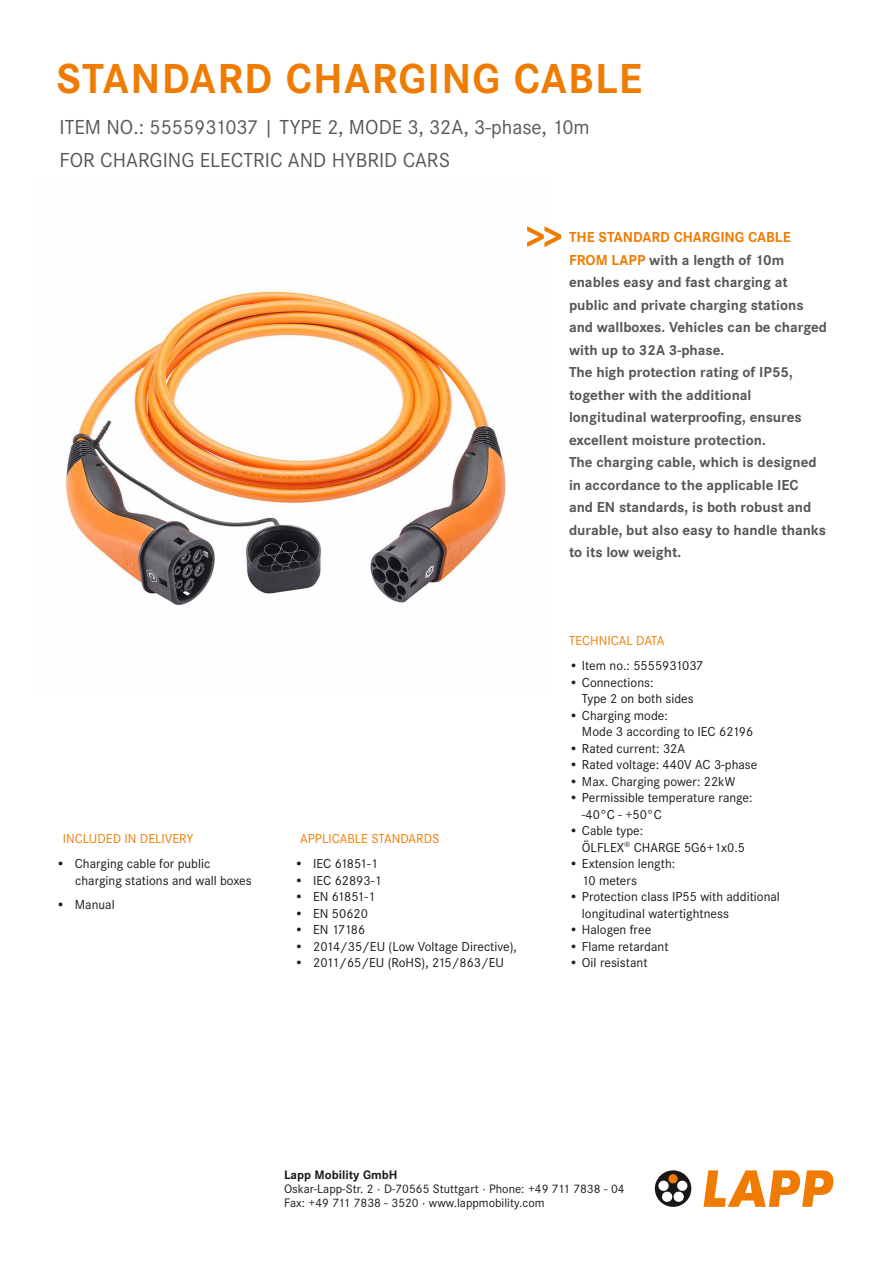
<style>
.page{position:relative;width:893px;height:1263px;background:#fff}
.page>*{position:absolute;margin:0;border:0;box-sizing:border-box;transform-origin:0 0}
.t1{font:700 43.5px "Corporate STOT";letter-spacing:.03em;color:#ef7c00}
.t2{font:21px/33px "Corporate STOT";color:#565655}
.t3{font:700 15px/22.5px "Corporate STOT";color:#565655}
.t4{font:13.5px/16.5px "Corporate STOT";color:#181716}
.t5{font:13.5px "Corporate STOT";color:#ef7c00}
.t6{font:13.5px "Corporate STOT";letter-spacing:-.025em;color:#181716}
.t7{font:12.75px/13.5px "Corporate STOT";color:#181716}
.t8{font:700 12.75px "Corporate STOT";color:#181716}
.s1{color:#ef7c00}
</style>
<div class="page">
<img style="left:65px;top:288px;width:441px;height:318px">
<svg style="left:527px;top:226px;width:34px;height:21px"></svg>
<svg style="left:703px;top:1170px;width:130px;height:37px"></svg>
<svg style="left:655px;top:1170px;width:36px;height:37px"></svg>
<div style="left:668px;top:1174px;width:10px;height:10px;background:#ef7c00;border-radius:50%"></div>
<div style="left:668px;top:1173px;width:10px;height:11px;border:1px solid #181716;border-radius:50%"></div>
<h1 class="t1" style="left:56px;top:53px;width:587px">STANDARD CHARGING CABLE</h1>
<h2 class="t2" style="left:60px;top:110px;width:532px">ITEM NO.: 5555931037 | TYPE 2, MODE 3, 32A, 3-phase, 10m<br>FOR CHARGING ELECTRIC AND HYBRID CARS</h2>
<p class="t5" style="left:63px;top:831px;width:132px">INCLUDED IN DELIVERY</p>
<p class="t4" style="left:75px;top:855px;width:178px;text-indent:-19px">• Charging cable for public charging stations and wall boxes</p>
<p class="t4" style="left:56px;top:897px;width:60px">• Manual</p>
<p class="t5" style="left:300px;top:831px;width:141px">APPLICABLE STANDARDS</p>
<p class="t6" style="left:295px;top:856px;width:85px">• IEC 61851-1</p>
<p class="t4" style="left:295px;top:872px;width:89px">• IEC 62893-1</p>
<p class="t4" style="left:295px;top:888px;width:82px">• EN 61851-1</p>
<p class="t4" style="left:295px;top:905px;width:75px">• EN 50620</p>
<p class="t4" style="left:295px;top:921px;width:72px">• EN 17186</p>
<p class="t4" style="left:295px;top:938px;width:224px">• 2014/35/EU (Low Voltage Directive),</p>
<p class="t4" style="left:295px;top:954px;width:211px">• 2011/65/EU (RoHS), 215/863/EU</p>
<p class="t3" style="left:569px;top:226px;width:260px"><span class="s1">THE STANDARD CHARGING CABLE<br>FROM LAPP</span> with a length of 10m enables easy and fast charging at public and private charging stations and wallboxes. Vehicles can be charged with up to 32A 3-phase.<br>The high protection rating of IP55, together with the additional longitudinal waterproofing, ensures excellent moisture protection.<br>The charging cable, which is designed in accordance to the applicable IEC<br>and EN standards, is both robust and durable, but also easy to handle thanks to its low weight.</p>
<p class="t5" style="left:569px;top:633px;width:97px">TECHNICAL DATA</p>
<p class="t4" style="left:569px;top:657px;width:136px">• Item no.: 5555931037</p>
<p class="t4" style="left:582px;top:674px;width:113px;text-indent:-13px">• Connections:<br>Type 2 on both sides</p>
<p class="t4" style="left:582px;top:707px;width:173px;text-indent:-13px">• Charging mode:<br>Mode 3 according to IEC 62196</p>
<p class="t4" style="left:569px;top:740px;width:117px">• Rated current: 32A</p>
<p class="t4" style="left:569px;top:756px;width:190px">• Rated voltage: 440V AC 3-phase</p>
<p class="t4" style="left:569px;top:773px;width:168px">• Max. Charging power: 22kW</p>
<p class="t4" style="left:582px;top:789px;width:172px;text-indent:-13px">• Permissible temperature range: -40°C - +50°C</p>
<p class="t4" style="left:582px;top:822px;width:165px;text-indent:-13px">• Cable type:<br>ÖLFLEX<sup>®</sup> CHARGE 5G6+1x0.5</p>
<p class="t4" style="left:582px;top:855px;width:95px;text-indent:-13px">• Extension length:<br>10 meters</p>
<p class="t4" style="left:582px;top:888px;width:199px;text-indent:-13px">• Protection class IP55 with additional longitudinal watertightness</p>
<p class="t4" style="left:569px;top:921px;width:84px">• Halogen free</p>
<p class="t4" style="left:569px;top:938px;width:101px">• Flame retardant</p>
<p class="t4" style="left:569px;top:954px;width:80px">• Oil resistant</p>
<p class="t8" style="left:284px;top:1168px;width:115px">Lapp Mobility GmbH</p>
<p class="t7" style="left:284px;top:1182px;width:342px">Oskar-Lapp-Str. 2 · D-70565 Stuttgart · Phone: +49 711 7838 - 04<br>Fax: +49 711 7838 - 3520 · www.lappmobility.com</p>
</div>
